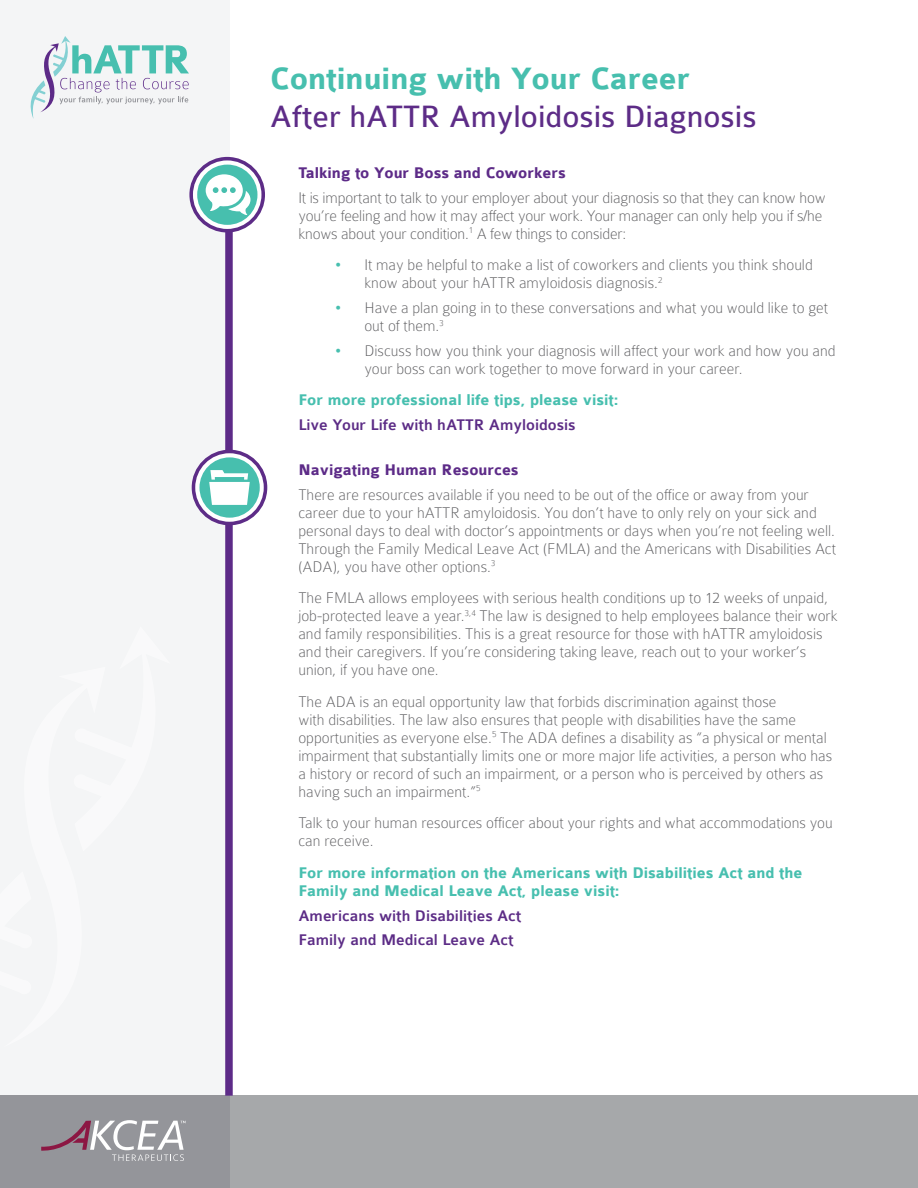
<style>
.page{position:relative;width:918px;height:1188px;background:#fff}
.page>*{position:absolute;margin:0;border:0;box-sizing:border-box;transform-origin:0 0}
.t1{font:33px "Colaborate";color:#5d2c87}
.t2{font:700 33px "Colaborate";color:#47bfae}
.t3{font:100 16.5px/18px "Colaborate";color:#59595c}
.t4{font:700 16.5px/18px "Colaborate";color:#47bfaf}
.t5{font:500 16.5px/24.8px "Colaborate";color:#5c2c86}
.t6{font:700 16.5px "Colaborate";color:#5d2b88}
.s1{color:#47bfaf}
</style>
<div class="page">
<div style="left:0;top:0;width:230px;height:1188px;background:#f4f5f6"></div>
<div style="left:0;top:1096px;width:918px;height:92px;background:#a6a8aa"></div>
<div style="left:0;top:1096px;width:230px;height:92px;background:#94959a"></div>
<svg style="left:30px;top:36px;width:159px;height:83px"></svg>
<svg style="left:41px;top:1120px;width:145px;height:41px"></svg>
<div style="left:225px;top:194px;width:8px;height:902px;background:#5d2b88"></div>
<svg style="left:189px;top:157px;width:76px;height:76px"></svg>
<svg style="left:192px;top:450px;width:75px;height:75px"></svg>
<h1 class="t2" style="left:270px;top:62px;width:421px">Continuing with Your Career</h1>
<h1 class="t1" style="left:270px;top:99px;width:488px">After hATTR Amyloidosis Diagnosis</h1>
<p class="t6" style="left:298px;top:164px;width:269px">Talking to Your Boss and Coworkers</p>
<p class="t3" style="left:298px;top:189px;width:529px">It is important to talk to your employer about your diagnosis so that they can know how you’re feeling and how it may affect your work. Your manager can only help you if s/he knows about your condition.<sup>1</sup> A few things to consider:</p>
<p class="t3" style="left:364px;top:256px;width:450px;text-indent:-30px"><span class="s1">•</span> It may be helpful to make a list of coworkers and clients you think should know about your hATTR amyloidosis diagnosis.<sup>2</sup></p>
<p class="t3" style="left:364px;top:299px;width:465px;text-indent:-30px"><span class="s1">•</span> Have a plan going in to these conversations and what you would like to get out of them.<sup>3</sup></p>
<p class="t3" style="left:364px;top:342px;width:473px;text-indent:-30px"><span class="s1">•</span> Discuss how you think your diagnosis will affect your work and how you and your boss can work together to move forward in your career.</p>
<p class="t4" style="left:298px;top:392px;width:322px">For more professional life tips, please visit:</p>
<p class="t5" style="left:298px;top:413px;width:279px">Live Your Life with hATTR Amyloidosis</p>
<p class="t6" style="left:298px;top:461px;width:222px">Navigating Human Resources</p>
<p class="t3" style="left:298px;top:486px;width:539px">There are resources available if you need to be out of the office or away from your career due to your hATTR amyloidosis. You don’t have to only rely on your sick and personal days to deal with doctor’s appointments or days when you’re not feeling well.<br>Through the Family Medical Leave Act (FMLA) and the Americans with Disabilities Act (ADA), you have other options.<sup>3</sup></p>
<p class="t3" style="left:298px;top:589px;width:541px">The FMLA allows employees with serious health conditions up to 12 weeks of unpaid, job-protected leave a year.<sup>3,4</sup> The law is designed to help employees balance their work and family responsibilities. This is a great resource for those with hATTR amyloidosis and their caregivers. If you’re considering taking leave, reach out to your worker’s union, if you have one.</p>
<p class="t3" style="left:298px;top:693px;width:535px">The ADA is an equal opportunity law that forbids discrimination against those<br>with disabilities. The law also ensures that people with disabilities have the same opportunities as everyone else.<sup>5</sup> The ADA defines a disability as “a physical or mental impairment that substantially limits one or more major life activities, a person who has a history or record of such an impairment, or a person who is perceived by others as having such an impairment.”<sup>5</sup></p>
<p class="t3" style="left:298px;top:814px;width:536px">Talk to your human resources officer about your rights and what accommodations you can receive.</p>
<p class="t4" style="left:298px;top:864px;width:505px">For more information on the Americans with Disabilities Act and the<br>Family and Medical Leave Act, please visit:</p>
<p class="t5" style="left:298px;top:903px;width:225px">Americans with Disabilities Act<br>Family and Medical Leave Act</p>
</div>
